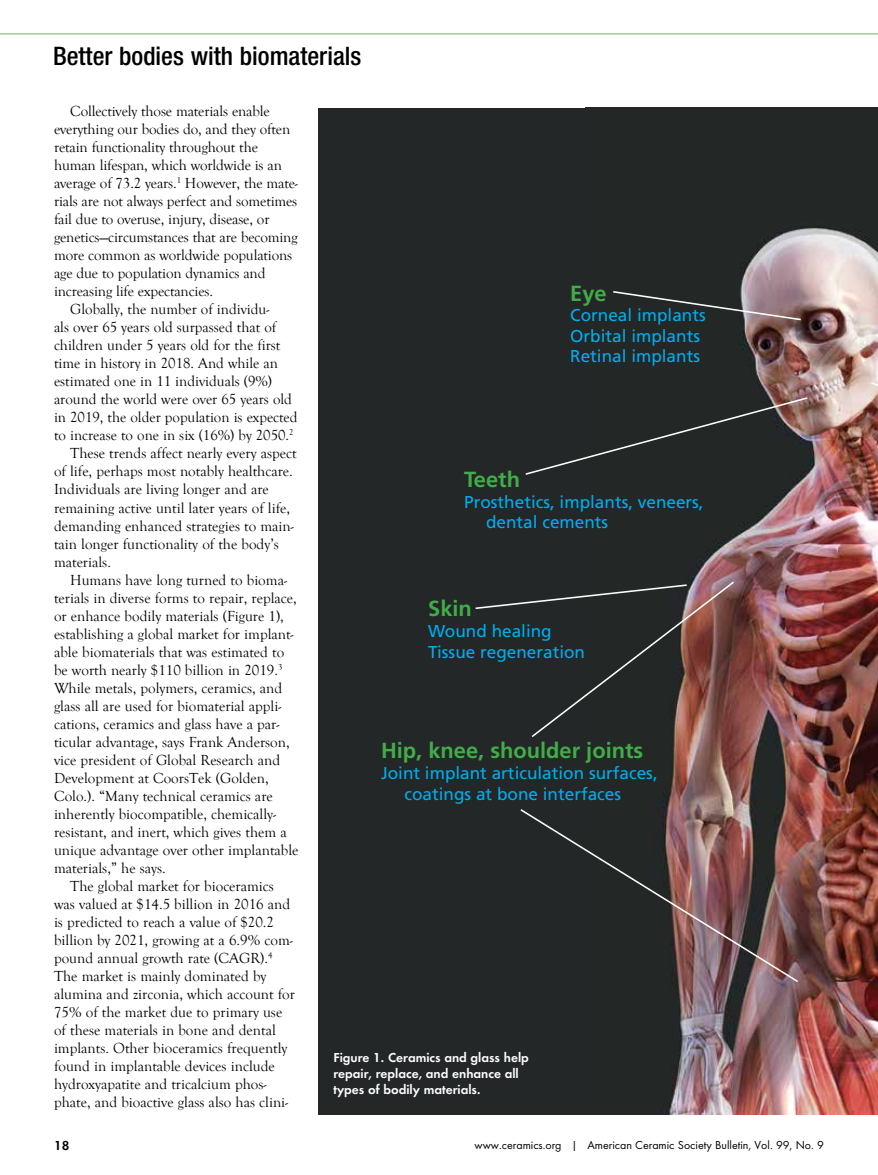
<style>
.page{position:relative;width:878px;height:1175px;background:#fff}
.page>*{position:absolute;margin:0;border:0;box-sizing:border-box;transform-origin:0 0}
.t1{font:500 condensed 25.5px "Helvetica Neue";color:#000}
.t2{font:700 21.9px "Frutiger";color:#41ad49}
.t3{font:17.1px/20.5px "Frutiger";color:#00aeef}
.t4{font:15px "Goudy Old Style T";color:#000}
.t5{font:600 13.5px/16.2px "Futura T";color:#fff}
.t6{font:600 13.5px "Futura T";color:#000}
.t7{font:12px "Futura T";color:#000}
</style>
<div class="page">
<hr style="left:0;top:33px;width:878px;height:2px;background:#99d093">
<div style="left:318px;top:108px;width:560px;height:1006px;background:#232728"></div>
<img style="left:663px;top:228px;width:215px;height:886px">
<img style="left:520px;top:807px;width:279px;height:176px">
<svg style="left:613px;top:290px;width:189px;height:31px"></svg>
<svg style="left:869px;top:381px;width:9px;height:81px"></svg>
<svg style="left:525px;top:396px;width:284px;height:80px"></svg>
<svg style="left:475px;top:580px;width:260px;height:158px"></svg>
<h1 class="t1" style="left:53px;top:40px;width:310px">Better bodies with biomaterials</h1>
<p class="t4" style="left:70px;top:103px;width:201px">Collectively those materials enable</p>
<p class="t4" style="left:54px;top:121px;width:238px">everything our bodies do, and they often</p>
<p class="t4" style="left:54px;top:139px;width:205px">retain functionality throughout the</p>
<p class="t4" style="left:54px;top:157px;width:229px">human lifespan, which worldwide is an</p>
<p class="t4" style="left:54px;top:175px;width:245px">average of 73.2 years.<sup>1</sup> However, the mate-</p>
<p class="t4" style="left:54px;top:193px;width:245px">rials are not always perfect and sometimes</p>
<p class="t4" style="left:54px;top:211px;width:217px">fail due to overuse, injury, disease, or</p>
<p class="t4" style="left:54px;top:229px;width:245px">genetics—circumstances that are becoming</p>
<p class="t4" style="left:54px;top:247px;width:240px">more common as worldwide populations</p>
<p class="t4" style="left:54px;top:265px;width:213px">age due to population dynamics and</p>
<p class="t4" style="left:54px;top:283px;width:160px">increasing life expectancies.</p>
<p class="t4" style="left:70px;top:301px;width:200px">Globally, the number of individu-</p>
<p class="t4" style="left:54px;top:319px;width:224px">als over 65 years old surpassed that of</p>
<p class="t4" style="left:54px;top:337px;width:228px">children under 5 years old for the first</p>
<p class="t4" style="left:54px;top:355px;width:225px">time in history in 2018. And while an</p>
<p class="t4" style="left:54px;top:373px;width:219px">estimated one in 11 individuals (9%)</p>
<p class="t4" style="left:54px;top:391px;width:239px">around the world were over 65 years old</p>
<p class="t4" style="left:54px;top:409px;width:245px">in 2019, the older population is expected</p>
<p class="t4" style="left:54px;top:427px;width:241px">to increase to one in six (16%) by 2050.<sup>2</sup></p>
<p class="t4" style="left:70px;top:445px;width:228px">These trends affect nearly every aspect</p>
<p class="t4" style="left:54px;top:463px;width:240px">of life, perhaps most notably healthcare.</p>
<p class="t4" style="left:54px;top:481px;width:216px">Individuals are living longer and are</p>
<p class="t4" style="left:54px;top:499px;width:237px">remaining active until later years of life,</p>
<p class="t4" style="left:54px;top:517px;width:241px">demanding enhanced strategies to main-</p>
<p class="t4" style="left:54px;top:535px;width:226px">tain longer functionality of the body’s</p>
<p class="t4" style="left:54px;top:553px;width:58px">materials.</p>
<p class="t4" style="left:70px;top:571px;width:218px">Humans have long turned to bioma-</p>
<p class="t4" style="left:54px;top:589px;width:244px">terials in diverse forms to repair, replace,</p>
<p class="t4" style="left:54px;top:607px;width:231px">or enhance bodily materials (Figure 1),</p>
<p class="t4" style="left:54px;top:625px;width:241px">establishing a global market for implant-</p>
<p class="t4" style="left:54px;top:643px;width:232px">able biomaterials that was estimated to</p>
<p class="t4" style="left:54px;top:661px;width:230px">be worth nearly $110 billion in 2019.<sup>3</sup></p>
<p class="t4" style="left:54px;top:679px;width:230px">While metals, polymers, ceramics, and</p>
<p class="t4" style="left:54px;top:697px;width:229px">glass all are used for biomaterial appli-</p>
<p class="t4" style="left:54px;top:715px;width:227px">cations, ceramics and glass have a par-</p>
<p class="t4" style="left:54px;top:733px;width:237px">ticular advantage, says Frank Anderson,</p>
<p class="t4" style="left:54px;top:751px;width:228px">vice president of Global Research and</p>
<p class="t4" style="left:54px;top:769px;width:216px">Development at CoorsTek (Golden,</p>
<p class="t4" style="left:54px;top:787px;width:220px">Colo.). “Many technical ceramics are</p>
<p class="t4" style="left:54px;top:805px;width:223px">inherently biocompatible, chemically-</p>
<p class="t4" style="left:54px;top:823px;width:234px">resistant, and inert, which gives them a</p>
<p class="t4" style="left:54px;top:841px;width:246px">unique advantage over other implantable</p>
<p class="t4" style="left:54px;top:859px;width:113px">materials,” he says.</p>
<p class="t4" style="left:70px;top:877px;width:205px">The global market for bioceramics</p>
<p class="t4" style="left:54px;top:895px;width:238px">was valued at $14.5 billion in 2016 and</p>
<p class="t4" style="left:54px;top:913px;width:221px">is predicted to reach a value of $20.2</p>
<p class="t4" style="left:54px;top:931px;width:240px">billion by 2021, growing at a 6.9% com-</p>
<p class="t4" style="left:54px;top:949px;width:220px">pound annual growth rate (CAGR).<sup>4</sup></p>
<p class="t4" style="left:54px;top:967px;width:214px">The market is mainly dominated by</p>
<p class="t4" style="left:54px;top:985px;width:242px">alumina and zirconia, which account for</p>
<p class="t4" style="left:54px;top:1003px;width:230px">75% of the market due to primary use</p>
<p class="t4" style="left:54px;top:1021px;width:223px">of these materials in bone and dental</p>
<p class="t4" style="left:54px;top:1039px;width:235px">implants. Other bioceramics frequently</p>
<p class="t4" style="left:54px;top:1057px;width:222px">found in implantable devices include</p>
<p class="t4" style="left:54px;top:1075px;width:214px">hydroxyapatite and tricalcium phos-</p>
<p class="t4" style="left:54px;top:1093px;width:235px">phate, and bioactive glass also has clini-</p>
<h2 class="t2" style="left:570px;top:280px;width:38px">Eye</h2>
<p class="t3" style="left:570px;top:305px;width:137px">Corneal implants<br>Orbital implants<br>Retinal implants</p>
<h2 class="t2" style="left:464px;top:467px;width:57px">Teeth</h2>
<p class="t3" style="left:486px;top:492px;width:219px;text-indent:-22px">Prosthetics, implants, veneers, dental cements</p>
<h2 class="t2" style="left:428px;top:596px;width:45px">Skin</h2>
<p class="t3" style="left:428px;top:621px;width:158px">Wound healing<br>Tissue regeneration</p>
<h2 class="t2" style="left:381px;top:738px;width:264px">Hip, knee, shoulder joints</h2>
<p class="t3" style="left:404px;top:762px;width:255px;text-indent:-23px">Joint implant articulation surfaces, coatings at bone interfaces</p>
<p class="t5" style="left:333px;top:1049px;width:197px">Figure 1. Ceramics and glass help repair, replace, and enhance all types of bodily materials.</p>
<p class="t6" style="left:54px;top:1137px;width:17px">18</p>
<p class="t7" style="left:474px;top:1138px;width:351px">www.ceramics.org | American Ceramic Society Bulletin, Vol. 99, No. 9</p>
</div>
